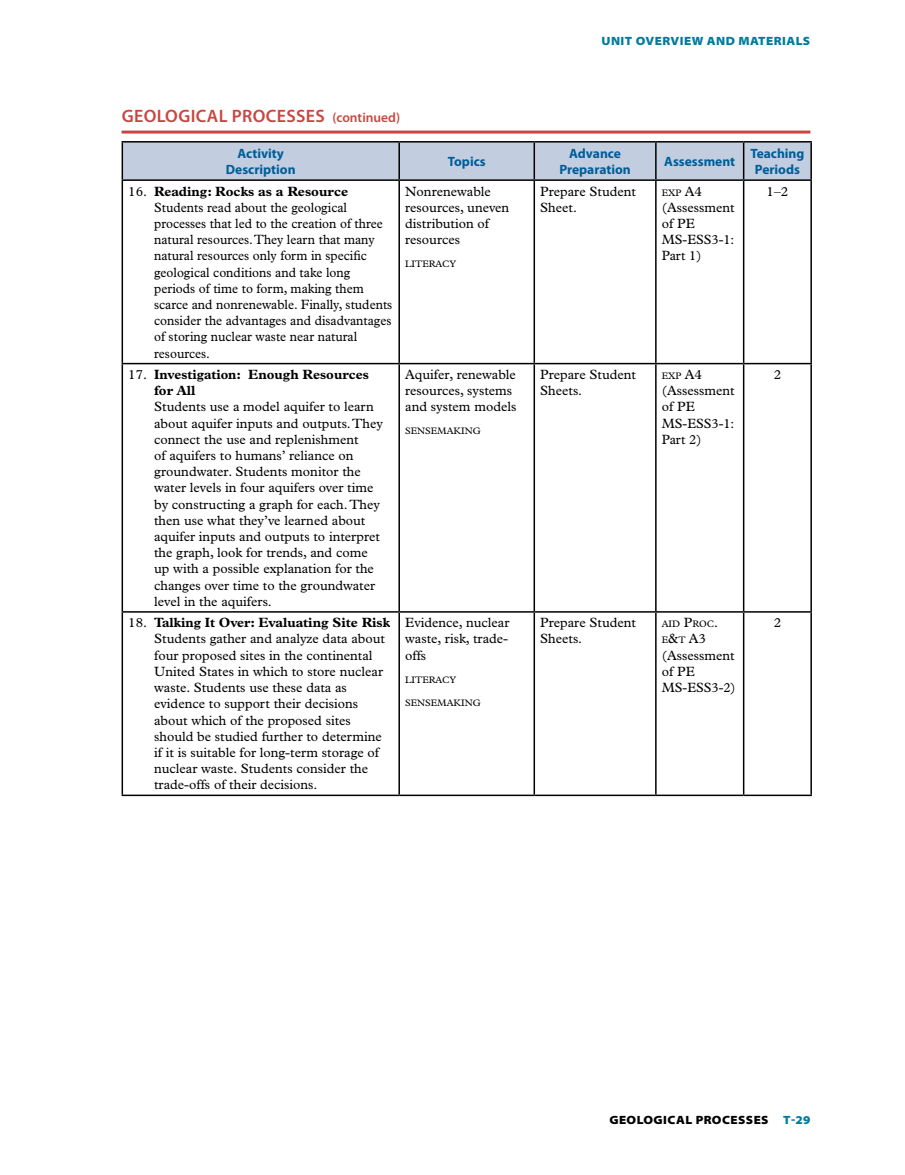
<style>
.page{position:relative;width:905px;height:1175px;background:#fff}
.page>*{position:absolute;margin:0;border:0;box-sizing:border-box;transform-origin:0 0}
.t1{font:600 18px "Myriad Pro";letter-spacing:.02em;color:#c84641}
.t2{font:13.5px/16.2px "Plantin Std";color:#000}
.t3{font:700 13.5px/16.2px "Myriad Pro";color:#005d98;text-align:center}
.t4{font:700 13.5px/16.2px "Plantin Std";color:#000}
.t5{font:900 semi-expanded 12px "Myriad Pro";letter-spacing:.035em;color:#037b9d}
.t6{font:900 semi-expanded 12px "Myriad Pro";letter-spacing:.035em;color:#000}
.t7{font:9.45px "Plantin Std";color:#000}
.s1{font-size:13.5px}
.s2{font-weight:700}
.s3{font-weight:400}
.s4{font-size:9.45px}
.s5{font-style:inherit}
.s6{color:#037b9d}
</style>
<div class="page">
<svg style="left:122px;top:130px;width:688px;height:4px;background:#d57370"></svg>
<div style="left:123px;top:142px;width:687px;height:37px;background:#c3cde0"></div>
<hr style="left:122px;top:141px;width:277px;height:1px;background:#000">
<hr style="left:122px;top:142px;width:1px;height:37px;background:#000">
<hr style="left:399px;top:141px;width:135px;height:1px;background:#000">
<hr style="left:398px;top:142px;width:2px;height:37px;background:#000">
<hr style="left:534px;top:141px;width:122px;height:1px;background:#000">
<hr style="left:533px;top:142px;width:2px;height:37px;background:#000">
<hr style="left:656px;top:141px;width:87px;height:1px;background:#000">
<hr style="left:655px;top:142px;width:1px;height:37px;background:#000">
<hr style="left:743px;top:141px;width:69px;height:1px;background:#000">
<hr style="left:742px;top:142px;width:2px;height:37px;background:#000">
<hr style="left:810px;top:142px;width:2px;height:37px;background:#000">
<hr style="left:122px;top:179px;width:277px;height:2px;background:#000">
<hr style="left:122px;top:181px;width:1px;height:182px;background:#000">
<hr style="left:399px;top:179px;width:135px;height:2px;background:#000">
<hr style="left:398px;top:181px;width:2px;height:182px;background:#000">
<hr style="left:534px;top:179px;width:122px;height:2px;background:#000">
<hr style="left:533px;top:181px;width:2px;height:182px;background:#000">
<hr style="left:656px;top:179px;width:87px;height:2px;background:#000">
<hr style="left:655px;top:181px;width:1px;height:182px;background:#000">
<hr style="left:743px;top:179px;width:69px;height:2px;background:#000">
<hr style="left:742px;top:181px;width:2px;height:182px;background:#000">
<hr style="left:810px;top:181px;width:2px;height:182px;background:#000">
<hr style="left:122px;top:363px;width:277px;height:1px;background:#000">
<hr style="left:122px;top:364px;width:1px;height:247px;background:#000">
<hr style="left:399px;top:363px;width:135px;height:1px;background:#000">
<hr style="left:398px;top:364px;width:2px;height:247px;background:#000">
<hr style="left:534px;top:363px;width:122px;height:1px;background:#000">
<hr style="left:533px;top:364px;width:2px;height:247px;background:#000">
<hr style="left:656px;top:363px;width:87px;height:1px;background:#000">
<hr style="left:655px;top:364px;width:1px;height:247px;background:#000">
<hr style="left:743px;top:363px;width:69px;height:1px;background:#000">
<hr style="left:742px;top:364px;width:2px;height:247px;background:#000">
<hr style="left:810px;top:364px;width:2px;height:247px;background:#000">
<hr style="left:122px;top:611px;width:277px;height:1px;background:#000">
<hr style="left:122px;top:612px;width:1px;height:182px;background:#000">
<hr style="left:399px;top:611px;width:135px;height:1px;background:#000">
<hr style="left:398px;top:612px;width:2px;height:182px;background:#000">
<hr style="left:534px;top:611px;width:122px;height:1px;background:#000">
<hr style="left:533px;top:612px;width:2px;height:182px;background:#000">
<hr style="left:656px;top:611px;width:87px;height:1px;background:#000">
<hr style="left:655px;top:612px;width:1px;height:182px;background:#000">
<hr style="left:743px;top:611px;width:69px;height:1px;background:#000">
<hr style="left:742px;top:612px;width:2px;height:182px;background:#000">
<hr style="left:810px;top:612px;width:2px;height:182px;background:#000">
<hr style="left:122px;top:794px;width:277px;height:2px;background:#000">
<hr style="left:399px;top:794px;width:135px;height:2px;background:#000">
<hr style="left:534px;top:794px;width:122px;height:2px;background:#000">
<hr style="left:656px;top:794px;width:87px;height:2px;background:#000">
<hr style="left:743px;top:794px;width:69px;height:2px;background:#000">
<p class="t5" style="left:601px;top:34px;width:210px">UNIT OVERVIEW AND MATERIALS</p>
<h1 class="t1" style="left:122px;top:105px;width:280px">GEOLOGICAL PROCESSES <span class="s1">(continued)</span></h1>
<p class="t3" style="left:226px;top:145px;width:71px">Activity<br>Description</p>
<p class="t3" style="left:448px;top:154px;width:39px">Topics</p>
<p class="t3" style="left:559px;top:145px;width:73px">Advance<br>Preparation</p>
<p class="t3" style="left:664px;top:154px;width:72px">Assessment</p>
<p class="t3" style="left:750px;top:145px;width:56px">Teaching<br>Periods</p>
<p class="t2" style="left:154px;top:183px;width:240px;text-indent:-26px">16. <span class="s2">Reading: Rocks as a Resource </span>Students read about the geological processes that led to the creation of three natural resources. They learn that many natural resources only form in specific geological conditions and take long periods of time to form, making them scarce and nonrenewable. Finally, students consider the advantages and disadvantages of storing nuclear waste near natural resources.</p>
<p class="t2" style="left:405px;top:183px;width:106px">Nonrenewable resources, uneven distribution of resources</p>
<p class="t2" style="left:540px;top:183px;width:97px">Prepare Student<br>Sheet.</p>
<p class="t7" style="left:662px;top:187px;width:42px">EXP <span class="s1">A4</span></p>
<p class="t2" style="left:766px;top:183px;width:23px">1–2</p>
<p class="t2" style="left:662px;top:199px;width:74px">(Assessment of PE<br>MS-ESS3-1:<br>Part 1)</p>
<p class="t7" style="left:405px;top:258px;width:53px">LITERACY</p>
<p class="t4" style="left:154px;top:366px;width:216px;text-indent:-26px"><span class="s3">17.</span> Investigation: Enough Resources for All</p>
<p class="t2" style="left:154px;top:399px;width:230px">Students use a model aquifer to learn about aquifer inputs and outputs. They connect the use and replenishment<br>of aquifers to humans’ reliance on groundwater. Students monitor the water levels in four aquifers over time by constructing a graph for each. They then use what they’ve learned about aquifer inputs and outputs to interpret the graph, look for trends, and come up with a possible explanation for the changes over time to the groundwater level in the aquifers.</p>
<p class="t2" style="left:405px;top:366px;width:113px">Aquifer, renewable resources, systems and system models</p>
<p class="t7" style="left:405px;top:426px;width:77px">SENSEMAKING</p>
<p class="t2" style="left:154px;top:614px;width:237px;text-indent:-26px">18. <span class="s2">Talking It Over: Evaluating Site Risk </span>Students gather and analyze data about four proposed sites in the continental United States in which to store nuclear waste. Students use these data as evidence to support their decisions about which of the proposed sites should be studied further to determine if it is suitable for long-term storage of nuclear waste. Students consider the trade-offs of their decisions.</p>
<p class="t2" style="left:405px;top:614px;width:106px;text-align:justify">Evidence, nuclear waste, risk, trade&shy;offs</p>
<p class="t7" style="left:405px;top:674px;width:53px">LITERACY</p>
<p class="t7" style="left:405px;top:697px;width:77px">SENSEMAKING</p>
<p class="t2" style="left:540px;top:366px;width:97px">Prepare Student<br>Sheets.</p>
<p class="t7" style="left:662px;top:370px;width:42px">EXP <span class="s1">A4</span></p>
<p class="t2" style="left:662px;top:382px;width:74px">(Assessment of PE<br>MS-ESS3-1:<br>Part 2)</p>
<p class="t2" style="left:540px;top:614px;width:97px">Prepare Student<br>Sheets.</p>
<p class="t7" style="left:662px;top:618px;width:58px">AID <span class="s1">P</span>ROC<span class="s1">.</span></p>
<p class="t2" style="left:661px;top:631px;width:75px"><span class="s4">E</span><span class="s5">&amp;</span><span class="s4">T</span> <span class="s5">A3 </span>(Assessment of PE<br>MS-ESS3-2)</p>
<p class="t2" style="left:773px;top:366px;width:9px">2</p>
<p class="t2" style="left:773px;top:614px;width:9px">2</p>
<p class="t6" style="left:609px;top:1113px;width:202px">GEOLOGICAL PROCESSES <span class="s6">T-29</span></p>
</div>
